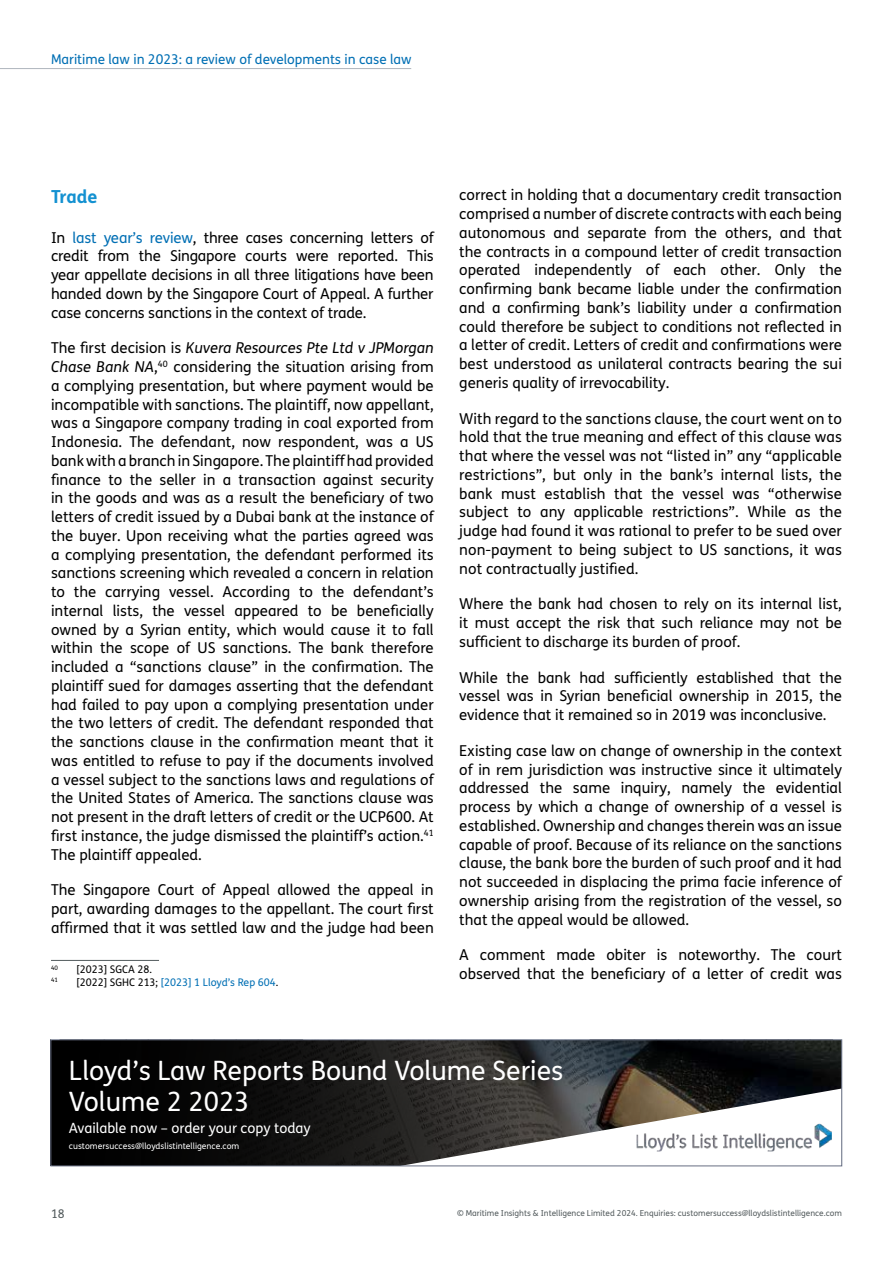
<style>
.page{position:relative;width:893px;height:1263px;background:#fff}
.page>*{position:absolute;margin:0;border:0;box-sizing:border-box;transform-origin:0 0}
.t1{font:26.7px/30.6px "FS Me";color:#fff}
.t2{font:700 18px "FS Me";letter-spacing:-.005em;color:#1391d1}
.t3{font:15px/18.8px "FS Me";color:#000;text-align:justify}
.t4{font:14.1px "FS Me";color:#fff}
.t5{font:13.5px "FS Me";color:#006fb4}
.t6{font:12px "FS Me";color:#535b5d}
.t7{font:10.5px "FS Me";color:#006fb4}
.t8{font:10.5px "FS Me";color:#000}
.t9{font:8.55px "FS Me";color:#fff}
.t10{font:8.25px "FS Me";color:#535b5d}
.t11{font:6.15px "FS Me";color:#000}
.s1{color:#006fb4}
.s2{font-style:italic}
.s3{color:#000}
</style>
<div class="page">
<hr style="left:0;top:68px;width:411px;height:1px;background:#afb6bd">
<hr style="left:51px;top:960px;width:108px;height:1px;background:#535b5d">
<svg style="left:53px;top:1042px;width:787px;height:122px;background:#131313"></svg>
<svg style="left:400px;top:1088px;width:443px;height:79px"></svg>
<div style="left:51px;top:1040px;width:791px;height:126px;border:1px solid #6a7287"></div>
<p class="t5" style="left:51px;top:50px;width:362px">Maritime law in 2023: a review of developments in case law</p>
<p class="t2" style="left:51px;top:182px;width:48px">Trade</p>
<p class="t3" style="left:51px;top:228px;width:384px">In <span class="s1">last year’s review</span>, three cases concerning letters of credit from the Singapore courts were reported. This year appellate decisions in all three litigations have been handed down by the Singapore Court of Appeal. A further case concerns sanctions in the context of trade.</p>
<p class="t3" style="left:51px;top:338px;width:384px">The first decision is <span class="s2">Kuvera Resources Pte Ltd v JPMorgan Chase Bank NA</span>,<sup>40</sup> considering the situation arising from a complying presentation, but where payment would be incompatible with sanctions. The plaintiff, now appellant, was a Singapore company trading in coal exported from Indonesia. The defendant, now respondent, was a US bank with a branch in Singapore. The plaintiff had provided finance to the seller in a transaction against security in the goods and was as a result the beneficiary of two letters of credit issued by a Dubai bank at the instance of the buyer. Upon receiving what the parties agreed was a complying presentation, the defendant performed its sanctions screening which revealed a concern in relation to the carrying vessel. According to the defendant’s internal lists, the vessel appeared to be beneficially owned by a Syrian entity, which would cause it to fall within the scope of US sanctions. The bank therefore included a “sanctions clause” in the confirmation. The plaintiff sued for damages asserting that the defendant had failed to pay upon a complying presentation under the two letters of credit. The defendant responded that the sanctions clause in the confirmation meant that it was entitled to refuse to pay if the documents involved a vessel subject to the sanctions laws and regulations of the United States of America. The sanctions clause was not present in the draft letters of credit or the UCP600. At first instance, the judge dismissed the plaintiff’s action.<sup>41<br></sup>The plaintiff appealed.</p>
<p class="t3" style="left:51px;top:880px;width:384px">The Singapore Court of Appeal allowed the appeal in part, awarding damages to the appellant. The court first affirmed that it was settled law and the judge had been</p>
<p class="t11" style="left:51px;top:963px;width:8px">40</p>
<p class="t8" style="left:77px;top:962px;width:77px">[2023] SGCA 28.</p>
<p class="t11" style="left:51px;top:976px;width:8px">41</p>
<p class="t7" style="left:77px;top:975px;width:203px"><span class="s3">[2022] SGHC 213;</span> [2023] 1 Lloyd’s Rep 604<span class="s3">.</span></p>
<p class="t3" style="left:459px;top:185px;width:384px">correct in holding that a documentary credit transaction comprised a number of discrete contracts with each being autonomous and separate from the others, and that the contracts in a compound letter of credit transaction operated independently of each other. Only the confirming bank became liable under the confirmation and a confirming bank’s liability under a confirmation could therefore be subject to conditions not reflected in a letter of credit. Letters of credit and confirmations were best understood as unilateral contracts bearing the sui generis quality of irrevocability.</p>
<p class="t3" style="left:459px;top:409px;width:384px">With regard to the sanctions clause, the court went on to hold that the true meaning and effect of this clause was that where the vessel was not “listed in” any “applicable restrictions”, but only in the bank’s internal lists, the bank must establish that the vessel was “otherwise subject to any applicable restrictions”. While as the judge had found it was rational to prefer to be sued over non-payment to being subject to US sanctions, it was not contractually justified.</p>
<p class="t3" style="left:459px;top:594px;width:384px">Where the bank had chosen to rely on its internal list, it must accept the risk that such reliance may not be sufficient to discharge its burden of proof.</p>
<p class="t3" style="left:459px;top:668px;width:384px">While the bank had sufficiently established that the vessel was in Syrian beneficial ownership in 2015, the evidence that it remained so in 2019 was inconclusive.</p>
<p class="t3" style="left:459px;top:741px;width:384px">Existing case law on change of ownership in the context of in rem jurisdiction was instructive since it ultimately addressed the same inquiry, namely the evidential process by which a change of ownership of a vessel is established. Ownership and changes therein was an issue capable of proof. Because of its reliance on the sanctions clause, the bank bore the burden of such proof and it had not succeeded in displacing the prima facie inference of ownership arising from the registration of the vessel, so that the appeal would be allowed.</p>
<p class="t3" style="left:459px;top:945px;width:384px">A comment made obiter is noteworthy. The court observed that the beneficiary of a letter of credit was</p>
<h1 class="t1" style="left:69px;top:1055px;width:496px">Lloyd’s Law Reports Bound Volume Series<br>Volume 2 2023</h1>
<p class="t4" style="left:69px;top:1118px;width:243px">Available now – order your copy today</p>
<p class="t9" style="left:69px;top:1140px;width:172px">customersuccess@lloydslistintelligence.com</p>
<p class="t6" style="left:51px;top:1205px;width:15px">18</p>
<p class="t10" style="left:457px;top:1207px;width:386px">© Maritime Insights &amp; Intelligence Limited 2024. Enquiries: customersuccess@lloydslistintelligence.com</p>
</div>
